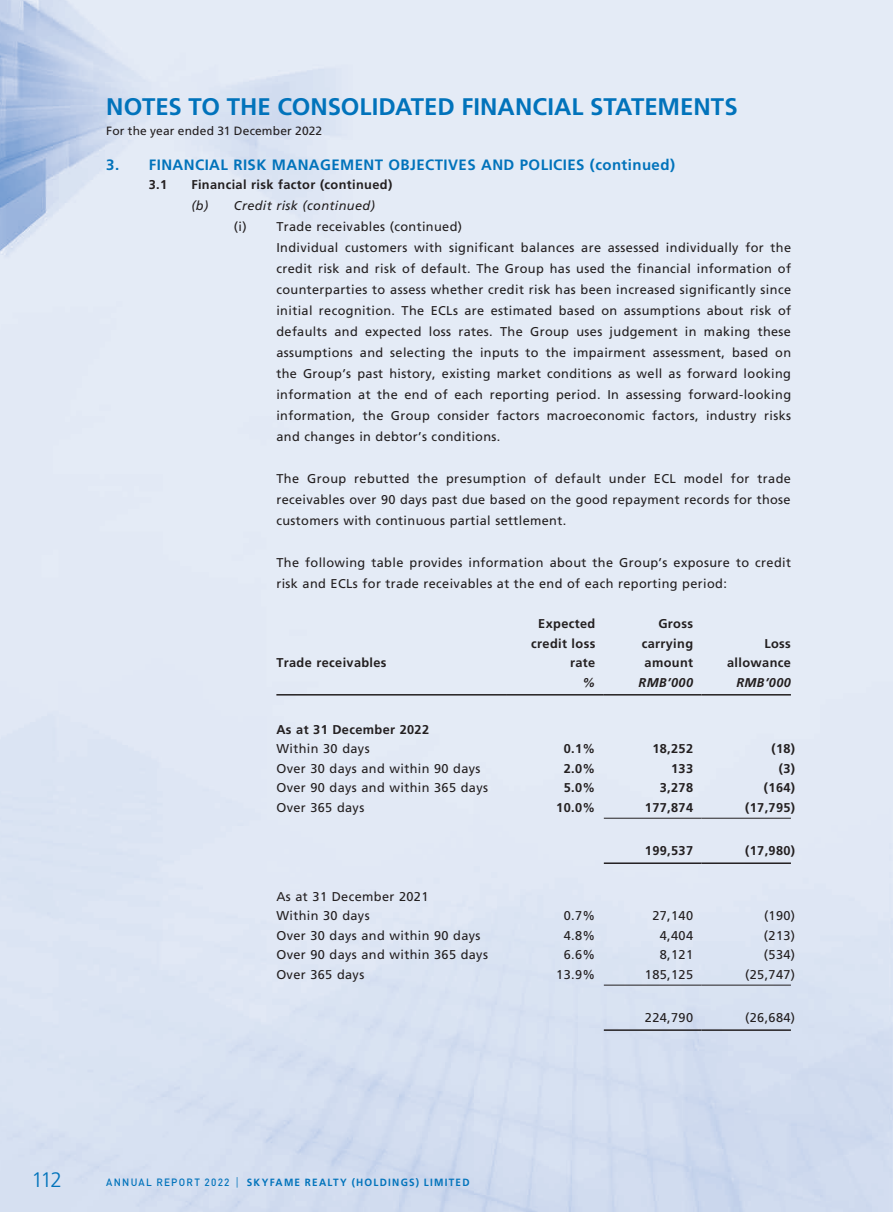
<style>
.page{position:relative;width:893px;height:1212px;background:#fff}
.page>*{position:absolute;margin:0;border:0;box-sizing:border-box;transform-origin:0 0}
.t1{font:700 24px "Frutiger LT Std";color:#0173bb}
.t2{font:300 21px "Frutiger LT Std";color:#0173bb}
.t3{font:700 15px "Frutiger LT Std";letter-spacing:.03em;color:#0173bb}
.t4{font:12.75px/21px "Frutiger LT Std";letter-spacing:.03em;color:#231f20}
.t5{font:700 12.75px/19.5px "Frutiger LT Std";letter-spacing:.03em;color:#231f20;text-align:right}
.t6{font:italic 12.75px "Frutiger LT Std";letter-spacing:.03em;color:#231f20}
.t7{font:italic 700 12.75px "Frutiger LT Std";letter-spacing:.03em;color:#231f20}
.t8{font:12px "Frutiger LT Std";letter-spacing:.015em;color:#231f20}
.t9{font:700 10.5px "Frutiger LT Std";letter-spacing:.125em;color:#0173bb;scale:.95 1}
.s1{font-family:"DIN Pro";font-weight:500}
.s2{font-weight:300}
</style>
<div class="page">
<img style="left:0;top:0;width:892px;height:1212px">
<hr style="left:276px;top:694px;width:230px;height:1px;background:#231f20">
<hr style="left:506px;top:694px;width:98px;height:1px;background:#231f20">
<hr style="left:604px;top:694px;width:98px;height:1px;background:#231f20">
<hr style="left:702px;top:694px;width:89px;height:1px;background:#231f20">
<hr style="left:604px;top:818px;width:98px;height:1px;background:#231f20">
<hr style="left:702px;top:818px;width:89px;height:1px;background:#231f20">
<hr style="left:604px;top:862px;width:98px;height:2px;background:#231f20">
<hr style="left:702px;top:862px;width:89px;height:2px;background:#231f20">
<hr style="left:604px;top:985px;width:98px;height:1px;background:#231f20">
<hr style="left:702px;top:985px;width:89px;height:1px;background:#231f20">
<hr style="left:604px;top:1029px;width:98px;height:2px;background:#231f20">
<hr style="left:702px;top:1029px;width:89px;height:2px;background:#231f20">
<h1 class="t1" style="left:106px;top:92px;width:633px">NOTES TO THE CONSOLIDATED FINANCIAL STATEMENTS</h1>
<p class="t8" style="left:106px;top:123px;width:217px">For the year ended 31 December 2022</p>
<p class="t3" style="left:106px;top:156px;width:570px">3. FINANCIAL RISK MANAGEMENT OBJECTIVES AND POLICIES (continued)</p>
<p class="t5" style="left:149px;top:175px;width:20px">3.1</p>
<p class="t5" style="left:191px;top:175px;width:202px">Financial risk factor (continued)</p>
<p class="t6" style="left:191px;top:198px;width:185px">(b) Credit risk (continued)</p>
<p class="t4" style="left:276px;top:216px;width:516px;text-indent:-43px">(i) Trade receivables (continued)<br>Individual customers with significant balances are assessed individually for the credit risk and risk of default. The Group has used the financial information of counterparties to assess whether credit risk has been increased significantly since initial recognition. The ECLs are estimated based on assumptions about risk of defaults and expected loss rates. The Group uses judgement in making these assumptions and selecting the inputs to the impairment assessment, based on the Group’s past history, existing market conditions as well as forward looking information at the end of each reporting period. In assessing forward-looking information, the Group consider factors macroeconomic factors, industry risks and changes in debtor’s conditions.</p>
<p class="t4" style="left:276px;top:468px;width:516px;text-align:justify">The Group rebutted the presumption of default under ECL model for trade receivables over 90 days past due based on the good repayment records for those customers with continuous partial settlement.</p>
<p class="t4" style="left:276px;top:552px;width:516px">The following table provides information about the Group’s exposure to credit risk and ECLs for trade receivables at the end of each reporting period:</p>
<p class="t5" style="left:276px;top:653px;width:112px">Trade receivables</p>
<p class="t5" style="left:531px;top:614px;width:66px">Expected credit loss rate</p>
<p class="t5" style="left:642px;top:614px;width:53px;text-align:justify;text-indent:17px">Gross carrying amount</p>
<p class="t5" style="left:727px;top:634px;width:65px">Loss allowance</p>
<p class="t7" style="left:583px;top:675px;width:14px">%</p>
<p class="t7" style="left:639px;top:675px;width:56px">RMB’000</p>
<p class="t7" style="left:736px;top:675px;width:56px">RMB’000</p>
<p class="t5" style="left:276px;top:720px;width:154px">As at 31 December 2022</p>
<p class="t4" style="left:276px;top:738px;width:95px">Within 30 days</p>
<p class="t5" style="left:564px;top:739px;width:33px">0.1%</p>
<p class="t5" style="left:652px;top:739px;width:42px">18,252</p>
<p class="t5" style="left:771px;top:739px;width:25px">(18)</p>
<p class="t4" style="left:276px;top:758px;width:206px">Over 30 days and within 90 days</p>
<p class="t5" style="left:564px;top:759px;width:33px">2.0%</p>
<p class="t5" style="left:671px;top:759px;width:23px">133</p>
<p class="t5" style="left:779px;top:759px;width:18px">(3)</p>
<p class="t4" style="left:276px;top:777px;width:213px">Over 90 days and within 365 days</p>
<p class="t5" style="left:564px;top:778px;width:33px">5.0%</p>
<p class="t5" style="left:660px;top:778px;width:35px">3,278</p>
<p class="t5" style="left:764px;top:778px;width:33px">(164)</p>
<p class="t4" style="left:276px;top:797px;width:89px">Over 365 days</p>
<p class="t5" style="left:556px;top:798px;width:40px">10.0%</p>
<p class="t5" style="left:645px;top:798px;width:50px">177,874</p>
<p class="t5" style="left:745px;top:798px;width:51px">(17,795)</p>
<p class="t5" style="left:645px;top:841px;width:50px">199,537</p>
<p class="t5" style="left:745px;top:841px;width:51px">(17,980)</p>
<p class="t4" style="left:276px;top:887px;width:154px;line-height:19.5px">As at 31 December 2021<br>Within 30 days</p>
<p class="t4" style="left:564px;top:905px;width:33px">0.7%</p>
<p class="t4" style="left:652px;top:905px;width:42px">27,140</p>
<p class="t4" style="left:764px;top:905px;width:33px">(190)</p>
<p class="t4" style="left:276px;top:925px;width:206px">Over 30 days and within 90 days</p>
<p class="t4" style="left:564px;top:925px;width:33px">4.8%</p>
<p class="t4" style="left:660px;top:925px;width:35px">4,404</p>
<p class="t4" style="left:764px;top:925px;width:33px">(213)</p>
<p class="t4" style="left:276px;top:944px;width:213px">Over 90 days and within 365 days</p>
<p class="t4" style="left:564px;top:944px;width:33px">6.6%</p>
<p class="t4" style="left:660px;top:944px;width:35px">8,121</p>
<p class="t4" style="left:764px;top:944px;width:33px">(534)</p>
<p class="t4" style="left:276px;top:964px;width:89px">Over 365 days</p>
<p class="t4" style="left:556px;top:964px;width:40px">13.9%</p>
<p class="t4" style="left:645px;top:964px;width:50px">185,125</p>
<p class="t4" style="left:745px;top:964px;width:51px">(25,747)</p>
<p class="t4" style="left:645px;top:1007px;width:50px">224,790</p>
<p class="t4" style="left:745px;top:1007px;width:51px">(26,684)</p>
<h2 class="t2" style="left:31px;top:1168px;width:32px">112</h2>
<p class="t9" style="left:106px;top:1176px;width:384px"><span class="s1">ANNUAL REPORT 2022</span> <span class="s2">|</span> SKYFAME REALTY (HOLDINGS) LIMITED</p>
</div>
